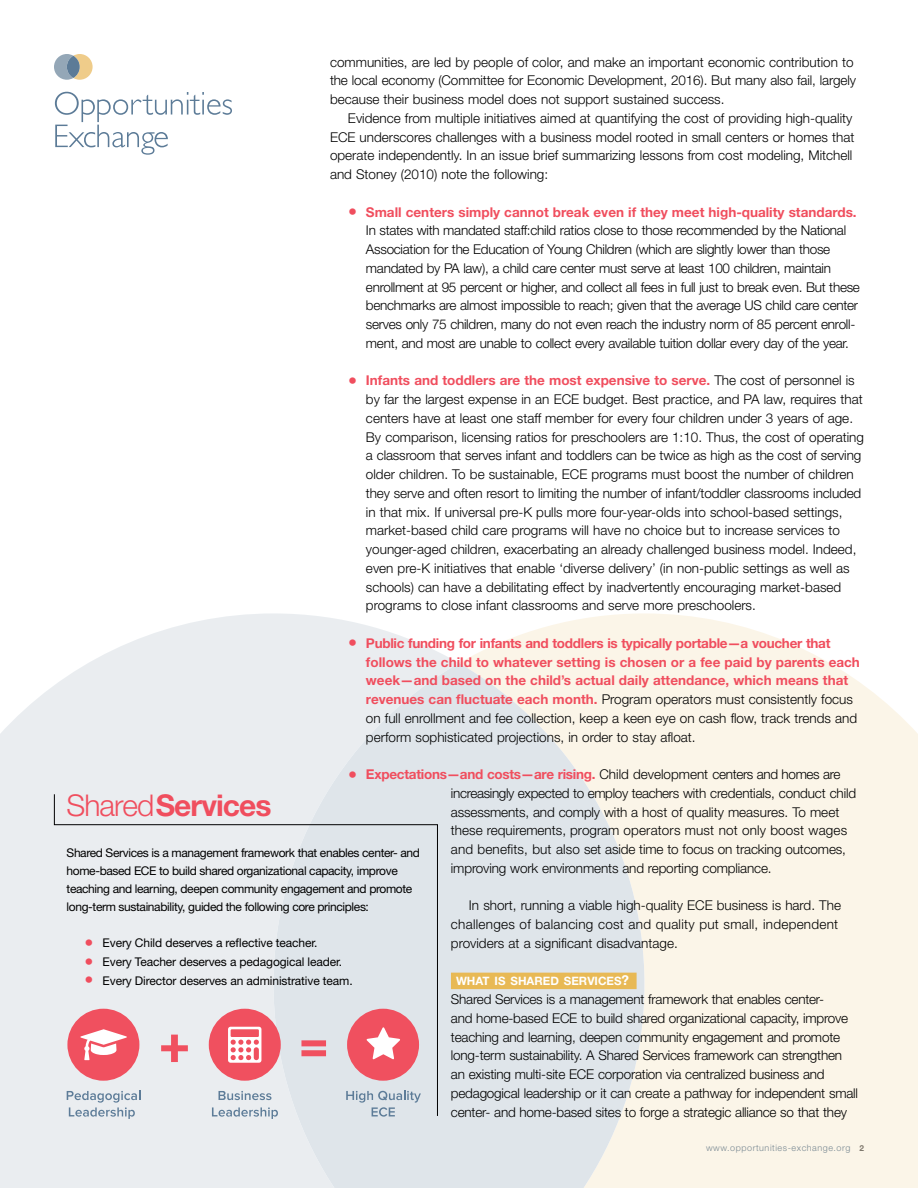
<style>
.page{position:relative;width:918px;height:1188px;background:#fff}
.page>*{position:absolute;margin:0;border:0;box-sizing:border-box;transform-origin:0 0}
.t1{font:700 30px "Helvetica Neue LT Std";letter-spacing:-.03em;color:#f04e5e}
.t2{font:300 13.5px/18.8px "Helvetica Neue LT Std";letter-spacing:-.01em;color:#000}
.t3{font:700 13.5px/18.8px "Helvetica Neue LT Std";color:#f04e5e}
.t4{font:12px/18px "Helvetica Neue LT Std";letter-spacing:-.03em;color:#000}
.t5{font:12px "Helvetica Neue LT Std";letter-spacing:-.01em;color:#000}
.t6{font:700 11.55px "Helvetica Neue LT Std";color:#fff}
.t7{font:300 9px "Helvetica Neue LT Std";letter-spacing:.06em;color:#5d7b96}
.s1{font-weight:700;font-size:18px;color:#f04e5e}
.s2{font-weight:700;color:#f04e5e}
.s3{font-size:18px}
.s4{font-weight:300;color:#000}
.s5{font-size:13.5px}
.s6{font-weight:300}
.s7{font-weight:700;font-size:8.25px;color:#636466}
</style>
<div class="page">
<svg style="left:460px;top:613px;width:458px;height:575px;background:#fbf5e9"></svg>
<svg style="left:0;top:613px;width:458px;height:575px;background:#eceff2"></svg>
<svg style="left:274px;top:663px;width:370px;height:525px;background:#e4e8ea"></svg>
<svg style="left:54px;top:54px;width:39px;height:26px"></svg>
<svg style="left:67px;top:56px;width:13px;height:22px"></svg>
<svg style="left:55px;top:92px;width:177px;height:63px"></svg>
<div style="left:451px;top:973px;width:186px;height:16px;background:#e8b955"></div>
<svg style="left:54px;top:794px;width:384px;height:323px;background:#e4e8ec"></svg>
<div style="left:67px;top:1009px;width:72px;height:72px;background:#f0505f;border-radius:50%"></div>
<div style="left:209px;top:1009px;width:72px;height:72px;background:#f0505f;border-radius:50%"></div>
<div style="left:347px;top:1009px;width:72px;height:72px;background:#f0505f;border-radius:50%"></div>
<svg style="left:161px;top:1035px;width:27px;height:27px"></svg>
<svg style="left:301px;top:1040px;width:25px;height:16px"></svg>
<svg style="left:67px;top:1091px;width:73px;height:28px;background:#c9d2db"></svg>
<svg style="left:219px;top:1091px;width:52px;height:9px"></svg>
<svg style="left:212px;top:1107px;width:66px;height:12px"></svg>
<svg style="left:346px;top:1091px;width:75px;height:26px;background:#c7d1da"></svg>
<svg style="left:80px;top:1029px;width:47px;height:31px"></svg>
<svg style="left:228px;top:1027px;width:33px;height:36px"></svg>
<svg style="left:367px;top:1027px;width:33px;height:32px"></svg>
<p class="t2" style="left:330px;top:52px;width:528px">communities, are led by people of color, and make an important economic contribution to the local economy (Committee for Economic Development, 2016). But many also fail, largely because their business model does not support sustained success.</p>
<p class="t2" style="left:330px;top:108px;width:526px;text-indent:18px">Evidence from multiple initiatives aimed at quantifying the cost of providing high-quality ECE underscores challenges with a business model rooted in small centers or homes that operate independently. In an issue brief summarizing lessons from cost modeling, Mitchell and Stoney (2010) note the following:</p>
<p class="t2" style="left:366px;top:202px;width:495px;text-indent:-18px"><span class="s1">•</span> <span class="s2">Small centers simply cannot break even if they meet high-quality standards.<br></span>In states with mandated staff:child ratios close to those recommended by the National Association for the Education of Young Children (which are slightly lower than those mandated by PA law), a child care center must serve at least 100 children, maintain enrollment at 95 percent or higher, and collect all fees in full just to break even. But these benchmarks are almost impossible to reach; given that the average US child care center serves only 75 children, many do not even reach the industry norm of 85 percent enroll&shy;ment, and most are unable to collect every available tuition dollar every day of the year.</p>
<p class="t2" style="left:366px;top:371px;width:500px;text-indent:-18px"><span class="s1">•</span> <span class="s2">Infants and toddlers are the most expensive to serve.</span> The cost of personnel is by far the largest expense in an ECE budget. Best practice, and PA law, requires that centers have at least one staff member for every four children under 3 years of age.<br>By comparison, licensing ratios for preschoolers are 1:10. Thus, the cost of operating a classroom that serves infant and toddlers can be twice as high as the cost of serving older children. To be sustainable, ECE programs must boost the number of children they serve and often resort to limiting the number of infant/toddler classrooms included in that mix. If universal pre-K pulls more four-year-olds into school-based settings, market-based child care programs will have no choice but to increase services to younger-aged children, exacerbating an already challenged business model. Indeed, even pre-K initiatives that enable ‘diverse delivery’ (in non-public settings as well as schools) can have a debilitating effect by inadvertently encouraging market-based programs to close infant classrooms and serve more preschoolers.</p>
<p class="t3" style="left:366px;top:633px;width:495px;text-indent:-18px"><span class="s3">•</span> Public funding for infants and toddlers is typically portable—a voucher that follows the child to whatever setting is chosen or a fee paid by parents each week—and based on the child’s actual daily attendance, which means that revenues can fluctuate each month. <span class="s4">Program operators must consistently focus on full enrollment and fee collection, keep a keen eye on cash flow, track trends and perform sophisticated projections, in order to stay afloat.</span></p>
<p class="t2" style="left:451px;top:765px;width:407px;text-indent:-103px"><span class="s1">•</span> <span class="s2">Expectations—and costs—are rising.</span> Child development centers and homes are increasingly expected to employ teachers with credentials, conduct child assessments, and comply with a host of quality measures. To meet these requirements, program operators must not only boost wages and benefits, but also set aside time to focus on tracking outcomes, improving work environments and reporting compliance.</p>
<p class="t2" style="left:451px;top:896px;width:392px;text-indent:18px">In short, running a viable high-quality ECE business is hard. The challenges of balancing cost and quality put small, independent providers at a significant disadvantage.</p>
<p class="t6" style="left:456px;top:974px;width:175px">WHAT IS SHARED SERVICES<span class="s5">?</span></p>
<p class="t2" style="left:451px;top:990px;width:408px">Shared Services is a management framework that enables center-<br>and home-based ECE to build shared organizational capacity, improve teaching and learning, deepen community engagement and promote long-term sustainability. A Shared Services framework can strengthen an existing multi-site ECE corporation via centralized business and pedagogical leadership or it can create a pathway for independent small center- and home-based sites to forge a strategic alliance so that they</p>
<h1 class="t1" style="left:66px;top:786px;width:207px"><span class="s6">Shared</span>Services</h1>
<p class="t4" style="left:67px;top:843px;width:355px">Shared Services is a management framework that enables center- and home-based ECE to build shared organizational capacity, improve teaching and learning, deepen community engagement and promote long-term sustainability, guided the following core principles:</p>
<p class="t5" style="left:85px;top:936px;width:234px"><span class="s1">•</span> Every Child deserves a reflective teacher.</p>
<p class="t5" style="left:85px;top:955px;width:259px"><span class="s1">•</span> Every Teacher deserves a pedagogical leader.</p>
<p class="t5" style="left:85px;top:973px;width:270px"><span class="s1">•</span> Every Director deserves an administrative team.</p>
<p class="t7" style="left:706px;top:1143px;width:159px">www.opportunities-exchange.org <span class="s7">2</span></p>
</div>
